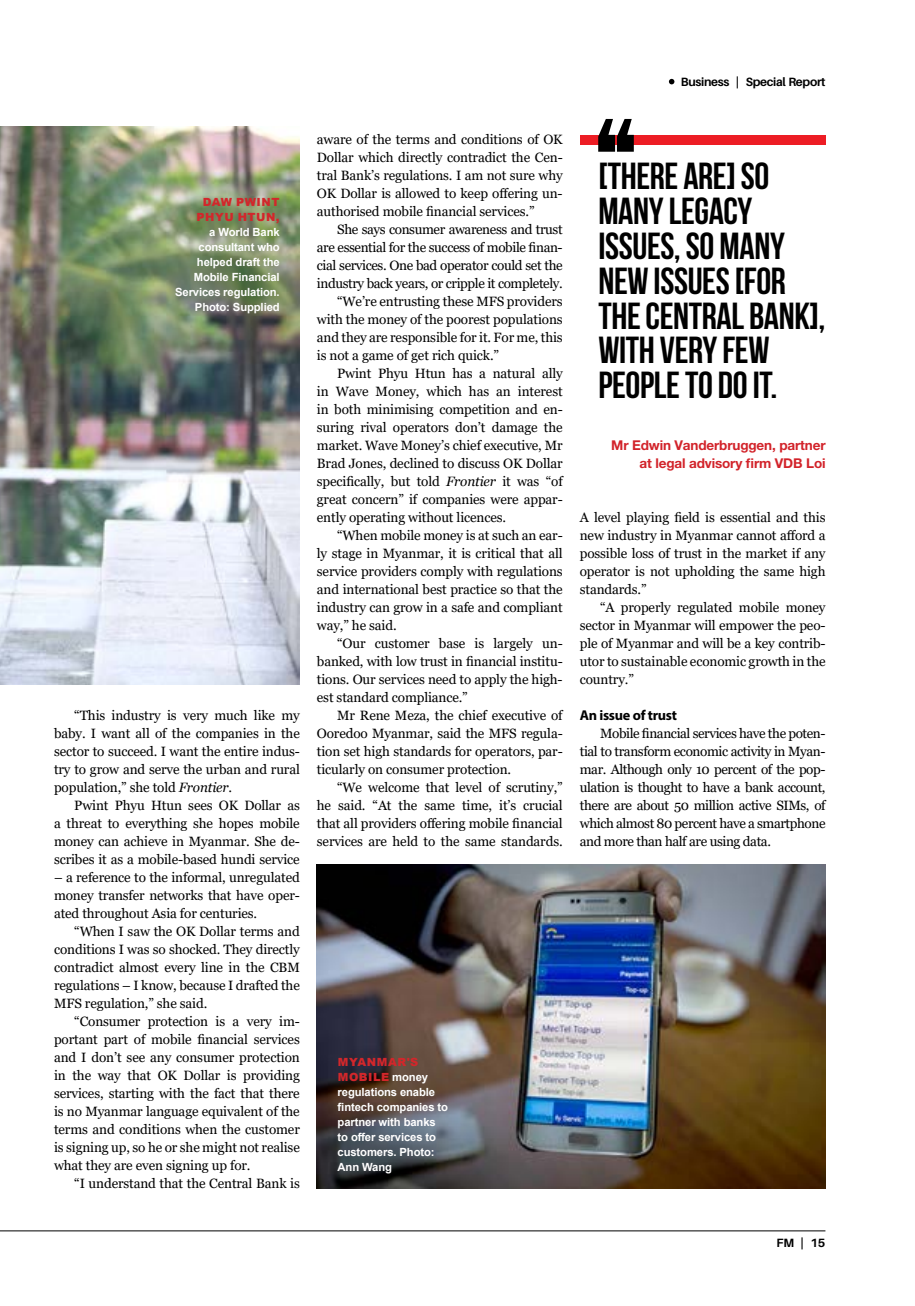
<style>
.page{position:relative;width:915px;height:1306px;background:#fff}
.page>*{position:absolute;margin:0;border:0;box-sizing:border-box;transform-origin:0 0}
.t1{font:700 37.5px/34.8px "Bebas Neue";letter-spacing:-.01em;color:#000}
.t2{font:700 14.25px "Myriad Pro";letter-spacing:-.02em;color:#000}
.t3{font:13.5px/18px "Georgia";letter-spacing:-.01em;color:#000;text-align:justify}
.t4{font:13.5px "Georgia";letter-spacing:-.03em;color:#000}
.t5{font:700 13.5px/18px "Helvetica Neue LT Pro";letter-spacing:-.01em;color:#d2232a;text-align:right}
.t6{font:700 12px "Aileron";letter-spacing:-.025em;color:#000}
.t7{font:700 11.25px/15px "Arial";letter-spacing:-.01em;color:#fff;text-align:right}
.t8{font:900 11.25px/15px "Arial";letter-spacing:.045em;color:#d2272b;text-align:center}
.s1{font-style:italic}
.s2{font-weight:900;color:#d2272b}
</style>
<div class="page">
<hr style="left:0;top:1230px;width:825px;height:1px;background:#000">
<svg style="left:668px;top:79px;width:6px;height:5px"></svg>
<img style="left:0;top:126px;width:300px;height:558px">
<img style="left:317px;top:864px;width:508px;height:324px">
<div style="left:579px;top:135px;width:246px;height:9px;background:#ed1d24"></div>
<svg style="left:598px;top:119px;width:35px;height:33px"></svg>
<p class="t6" style="left:680px;top:75px;width:146px">Business | Special Report</p>
<p class="t8" style="left:196px;top:194px;width:85px">DAW PWINT<br>PHYU HTUN,</p>
<p class="t7" style="left:175px;top:225px;width:106px">a World Bank consultant who helped draft the<br>Mobile Financial<br>Services regulation.<br>Photo: Supplied</p>
<p class="t3" style="left:54px;top:706px;width:247px;text-indent:20px">“This industry is very much like my baby. I want all of the companies in the sector to succeed. I want the entire indus&shy;try to grow and serve the urban and rural population,” she told <span class="s1">Frontier</span>.</p>
<p class="t3" style="left:54px;top:796px;width:247px;text-indent:20px">Pwint Phyu Htun sees OK Dollar as a threat to everything she hopes mobile money can achieve in Myanmar. She de&shy;scribes it as a mobile-based hundi service</p>
<p class="t3" style="left:54px;top:868px;width:247px">– a reference to the informal, unregulated money transfer networks that have oper&shy;ated throughout Asia for centuries.</p>
<p class="t3" style="left:54px;top:922px;width:247px;text-indent:20px">“When I saw the OK Dollar terms and conditions I was so shocked. They directly contradict almost every line in the CBM regulations – I know, because I drafted the MFS regulation,” she said.</p>
<p class="t3" style="left:54px;top:1012px;width:247px;text-indent:20px">“Consumer protection is a very im&shy;portant part of mobile financial services and I don’t see any consumer protection in the way that OK Dollar is providing services, starting with the fact that there is no Myanmar language equivalent of the terms and conditions when the customer is signing up, so he or she might not realise what they are even signing up for.</p>
<p class="t3" style="left:74px;top:1174px;width:227px">“I understand that the Central Bank is</p>
<p class="t3" style="left:317px;top:130px;width:247px">aware of the terms and conditions of OK Dollar which directly contradict the Cen&shy;tral Bank’s regulations. I am not sure why OK Dollar is allowed to keep offering un&shy;authorised mobile financial services.”</p>
<p class="t4" style="left:337px;top:221px;width:227px">She says consumer awareness and trust</p>
<p class="t4" style="left:317px;top:239px;width:247px">are essential for the success of mobile finan-</p>
<p class="t4" style="left:317px;top:257px;width:247px">cial services. One bad operator could set the</p>
<p class="t4" style="left:317px;top:275px;width:247px">industry back years, or cripple it completely.</p>
<p class="t3" style="left:337px;top:292px;width:227px">“We’re entrusting these MFS providers</p>
<p class="t3" style="left:317px;top:310px;width:247px">with the money of the poorest populations</p>
<p class="t3" style="left:317px;top:328px;width:247px">and they are responsible for it. For me, this</p>
<p class="t3" style="left:317px;top:346px;width:184px">is not a game of get rich quick.”</p>
<p class="t3" style="left:337px;top:364px;width:227px">Pwint Phyu Htun has a natural ally</p>
<p class="t3" style="left:317px;top:382px;width:247px">in Wave Money, which has an interest</p>
<p class="t3" style="left:317px;top:400px;width:247px">in both minimising competition and en-</p>
<p class="t3" style="left:317px;top:418px;width:247px">suring rival operators don’t damage the</p>
<p class="t3" style="left:317px;top:436px;width:247px">market. Wave Money’s chief executive, Mr</p>
<p class="t3" style="left:317px;top:454px;width:247px">Brad Jones, declined to discuss OK Dollar</p>
<p class="t3" style="left:317px;top:472px;width:247px">specifically, but told <span class="s1">Frontier</span> it was “of</p>
<p class="t3" style="left:317px;top:490px;width:247px">great concern” if companies were appar-</p>
<p class="t3" style="left:317px;top:508px;width:191px">ently operating without licences.</p>
<p class="t3" style="left:337px;top:526px;width:227px">“When mobile money is at such an ear-</p>
<p class="t3" style="left:317px;top:544px;width:247px">ly stage in Myanmar, it is critical that all</p>
<p class="t3" style="left:317px;top:562px;width:247px">service providers comply with regulations</p>
<p class="t3" style="left:317px;top:580px;width:247px">and international best practice so that the</p>
<p class="t3" style="left:317px;top:598px;width:247px">industry can grow in a safe and compliant</p>
<p class="t3" style="left:317px;top:616px;width:81px">way,” he said.</p>
<p class="t3" style="left:337px;top:634px;width:227px">“Our customer base is largely un-</p>
<p class="t3" style="left:317px;top:652px;width:247px">banked, with low trust in financial institu-</p>
<p class="t3" style="left:317px;top:670px;width:247px">tions. Our services need to apply the high-</p>
<p class="t3" style="left:317px;top:688px;width:152px">est standard compliance.”</p>
<p class="t3" style="left:337px;top:706px;width:227px">Mr Rene Meza, the chief executive of</p>
<p class="t3" style="left:317px;top:724px;width:247px">Ooredoo Myanmar, said the MFS regula-</p>
<p class="t3" style="left:317px;top:742px;width:247px">tion set high standards for operators, par-</p>
<p class="t3" style="left:317px;top:760px;width:196px">ticularly on consumer protection.</p>
<p class="t3" style="left:337px;top:778px;width:227px">“We welcome that level of scrutiny,”</p>
<p class="t3" style="left:317px;top:796px;width:247px">he said. “At the same time, it’s crucial</p>
<p class="t3" style="left:317px;top:814px;width:247px">that all providers offering mobile financial</p>
<p class="t3" style="left:317px;top:832px;width:247px">services are held to the same standards.</p>
<h1 class="t1" style="left:598px;top:163px;width:229px">[THERE ARE] SO<br>MANY LEGACY<br>ISSUES, SO MANY<br>NEW ISSUES [FOR<br>THE CENTRAL BANK],<br>WITH VERY FEW<br>PEOPLE TO DO IT.</h1>
<p class="t5" style="left:611px;top:436px;width:216px">Mr Edwin Vanderbruggen, partner at legal advisory firm VDB Loi</p>
<p class="t3" style="left:579px;top:508px;width:247px">A level playing field is essential and this new industry in Myanmar cannot afford a possible loss of trust in the market if any operator is not upholding the same high standards.”</p>
<p class="t3" style="left:579px;top:598px;width:247px;text-indent:20px">“A properly regulated mobile money sector in Myanmar will empower the peo&shy;ple of Myanmar and will be a key contrib&shy;utor to sustainable economic growth in the country.”</p>
<p class="t2" style="left:579px;top:706px;width:99px">An issue of trust</p>
<p class="t3" style="left:579px;top:724px;width:247px;text-indent:20px">Mobile financial services have the poten&shy;tial to transform economic activity in Myan&shy;mar. Although only 10 percent of the pop&shy;ulation is thought to have a bank account, there are about 50 million active SIMs, of which almost 80 percent have a smartphone and more than half are using data.</p>
<p class="t7" style="left:337px;top:1054px;width:112px;text-align:left"><span class="s2">MYANMAR'S<br>MOBILE</span> money regulations enable fintech companies to partner with banks to offer services to customers. Photo:<br>Ann Wang</p>
<p class="t6" style="left:776px;top:1235px;width:51px">FM | 15</p>
</div>
